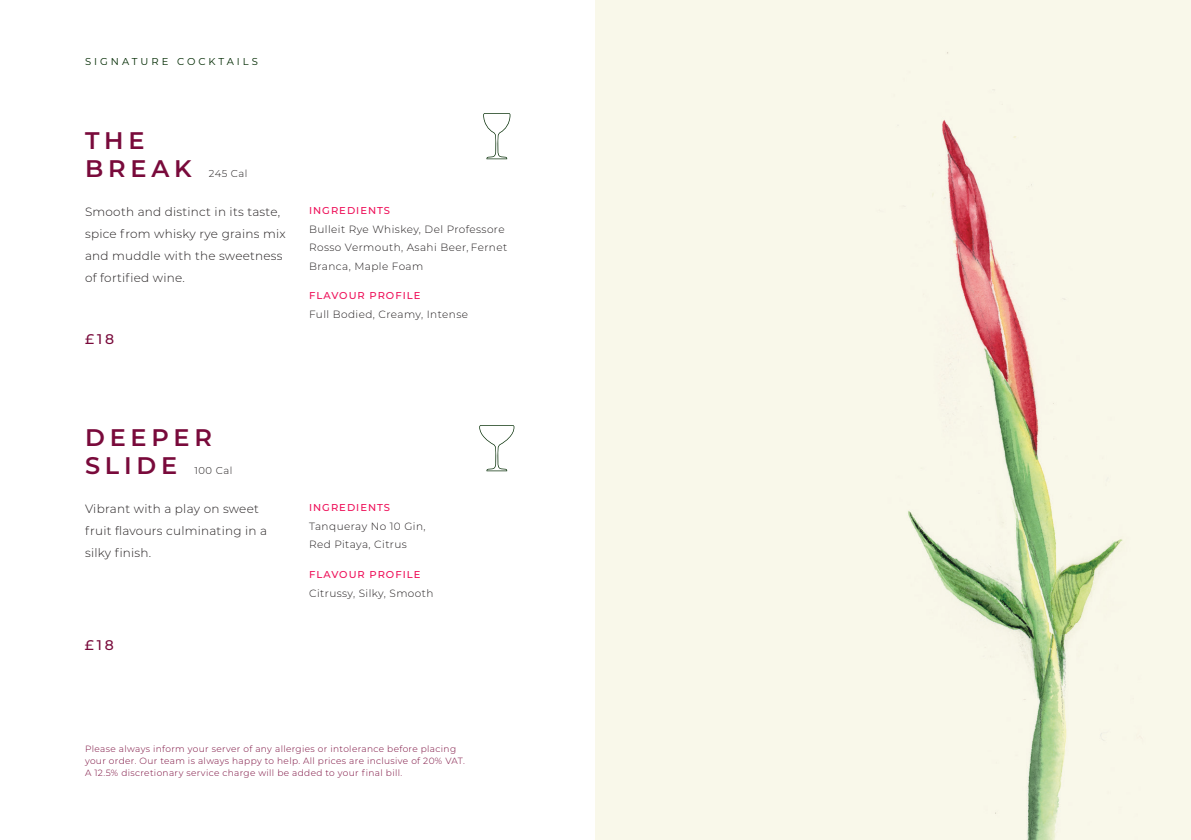
<style>
.page{position:relative;width:1191px;height:840px;background:#fff}
.page>*{position:absolute;margin:0;border:0;box-sizing:border-box;transform-origin:0 0}
.t1{font:600 24px/28px "Montserrat";letter-spacing:.2em;color:#790a3b}
.t2{font:500 14px "Montserrat";color:#790a3b}
.t3{font:300 12px/22px "Montserrat";letter-spacing:.02em;color:#231f20}
.t4{font:300 10.4px/18.4px "Montserrat";letter-spacing:.04em;color:#231f20}
.t5{font:500 10px "Montserrat";letter-spacing:.1em;color:#ee1059}
.t6{font:10px "Montserrat";letter-spacing:.3em;color:#002a00}
.t7{font:300 10px "Montserrat";letter-spacing:.05em;color:#231f20}
.t8{font:300 9px/12px "Montserrat";letter-spacing:.04em;color:#790a3b}
</style>
<div class="page">
<div style="left:595px;top:0;width:596px;height:839px;background:#f9f8ea"></div>
<svg style="left:483px;top:113px;width:27px;height:46px"></svg>
<svg style="left:479px;top:425px;width:35px;height:46px"></svg>
<p class="t6" style="left:85px;top:54px;width:174px">SIGNATURE COCKTAILS</p>
<p class="t1" style="left:85px;top:126px;width:108px">THE<br>BREAK</p>
<p class="t7" style="left:209px;top:167px;width:40px">245 Cal</p>
<p class="t3" style="left:85px;top:200px;width:202px">Smooth and distinct in its taste, spice from whisky rye grains mix and muddle with the sweetness of fortified wine.</p>
<p class="t5" style="left:309px;top:203px;width:83px">INGREDIENTS</p>
<p class="t4" style="left:309px;top:219px;width:200px">Bulleit Rye Whiskey, Del Professore<br>Rosso Vermouth, Asahi Beer, Fernet<br>Branca, Maple Foam</p>
<p class="t5" style="left:309px;top:289px;width:113px">FLAVOUR PROFILE</p>
<p class="t4" style="left:309px;top:304px;width:160px">Full Bodied, Creamy, Intense</p>
<p class="t2" style="left:85px;top:329px;width:31px">£18</p>
<p class="t1" style="left:85px;top:422px;width:128px">DEEPER<br>SLIDE</p>
<p class="t7" style="left:194px;top:463px;width:39px">100 Cal</p>
<p class="t3" style="left:85px;top:497px;width:184px">Vibrant with a play on sweet fruit flavours culminating in a silky finish.</p>
<p class="t5" style="left:309px;top:500px;width:83px">INGREDIENTS</p>
<p class="t4" style="left:309px;top:516px;width:118px">Tanqueray No 10 Gin,<br>Red Pitaya, Citrus</p>
<p class="t5" style="left:309px;top:567px;width:113px">FLAVOUR PROFILE</p>
<p class="t4" style="left:309px;top:583px;width:126px">Citrussy, Silky, Smooth</p>
<p class="t2" style="left:85px;top:634px;width:31px">£18</p>
<p class="t8" style="left:85px;top:742px;width:381px">Please always inform your server of any allergies or intolerance before placing your order. Our team is always happy to help. All prices are inclusive of 20% VAT.<br>A 12.5% discretionary service charge will be added to your final bill.</p>
</div>
